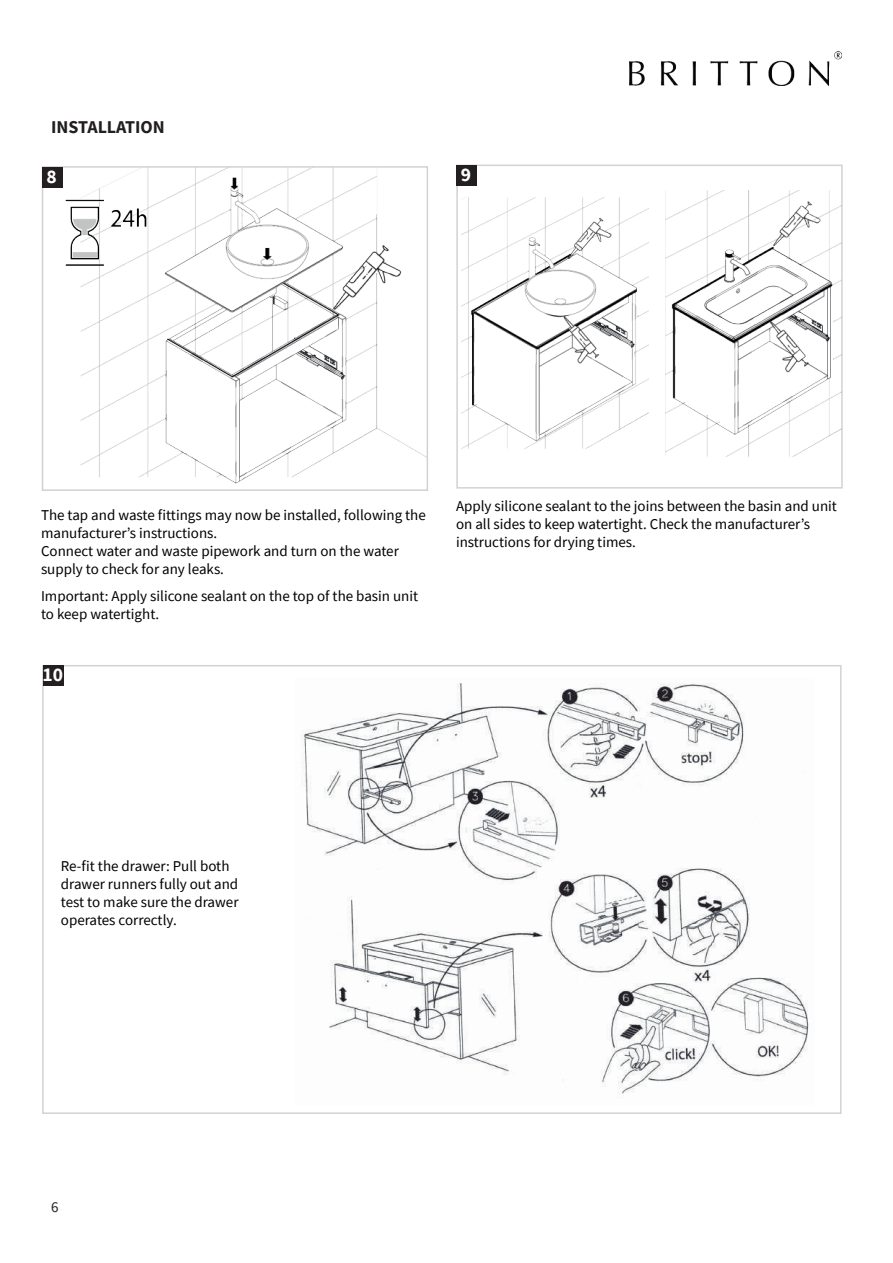
<style>
.page{position:relative;width:893px;height:1263px;background:#fff}
.page>*{position:absolute;margin:0;border:0;box-sizing:border-box;transform-origin:0 0}
.t1{font:700 19.5px "Source Sans Pro";color:#fff}
.t2{font:700 18px "Source Sans Pro";color:#231f20}
.t3{font:15px/18px "Source Sans Pro";color:#000002}
.t4{font:15px "Source Sans Pro";color:#231f20}
</style>
<div class="page">
<img style="left:45px;top:169px;width:380px;height:315px">
<div style="left:42px;top:166px;width:386px;height:325px;border:2px solid #d1d2d4"></div>
<div style="left:42px;top:167px;width:20px;height:20px;background:#231f20"></div>
<img style="left:629px;top:51px;width:213px;height:34px">
<div style="left:456px;top:165px;width:387px;height:324px;border:2px solid #d1d2d4"></div>
<div style="left:42px;top:665px;width:800px;height:449px;border:2px solid #d1d2d4"></div>
<div style="left:456px;top:165px;width:20px;height:21px;background:#231f20"></div>
<img style="left:59px;top:193px;width:98px;height:84px">
<img style="left:461px;top:197px;width:187px;height:252px">
<img style="left:665px;top:191px;width:177px;height:288px">
<img style="left:301px;top:683px;width:508px;height:411px">
<div style="left:43px;top:665px;width:20px;height:21px;background:#231f20"></div>
<p class="t2" style="left:51px;top:115px;width:115px">INSTALLATION</p>
<h1 class="t1" style="left:47px;top:163px;width:12px">8</h1>
<h1 class="t1" style="left:461px;top:161px;width:12px">9</h1>
<p class="t3" style="left:41px;top:506px;width:386px">The tap and waste fittings may now be installed, following the manufacturer’s instructions.<br>Connect water and waste pipework and turn on the water supply to check for any leaks.</p>
<p class="t3" style="left:41px;top:587px;width:379px">Important: Apply silicone sealant on the top of the basin unit to keep watertight.</p>
<h1 class="t1" style="left:42px;top:661px;width:22px">10</h1>
<p class="t3" style="left:456px;top:497px;width:382px">Apply silicone sealant to the joins between the basin and unit on all sides to keep watertight. Check the manufacturer’s instructions for drying times.</p>
<p class="t3" style="left:61px;top:857px;width:179px">Re-fit the drawer: Pull both drawer runners fully out and test to make sure the drawer operates correctly.</p>
<p class="t4" style="left:51px;top:1197px;width:9px">6</p>
</div>
